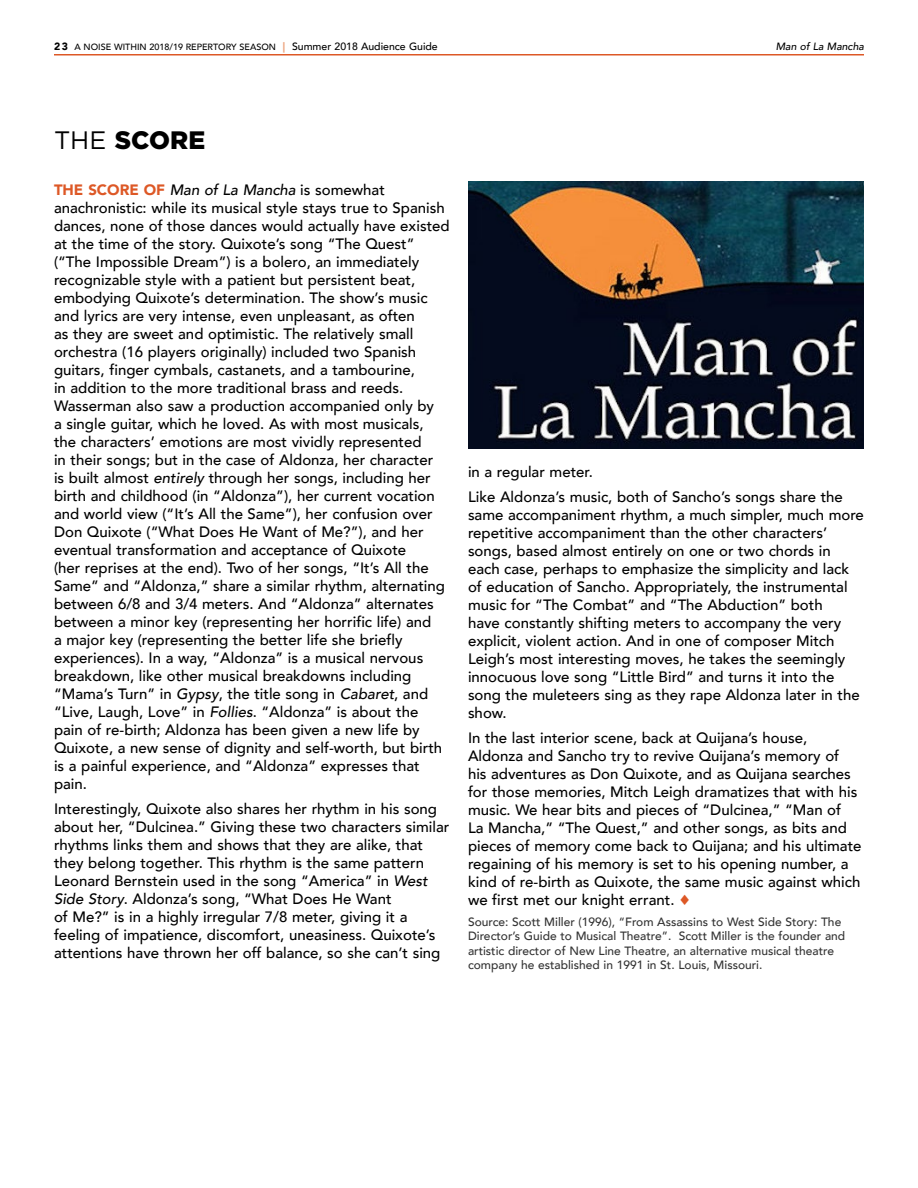
<style>
.page{position:relative;width:918px;height:1188px;background:#fff}
.page>*{position:absolute;margin:0;border:0;box-sizing:border-box;transform-origin:0 0}
.t1{font:900 25.2px "Gotham";color:#000}
.t2{font:500 15px/18px "Avenir";color:#000}
.t3{font:500 12px/14.4px "Avenir";color:#333}
.t4{font:italic 500 10.5px "Avenir";color:#000}
.t5{font:500 9px "Avenir";color:#000}
.s1{font-weight:900;font-size:10.5px}
.s2{font-weight:900;font-size:10.5px;color:#eca57f}
.s3{font-size:10.5px}
.s4{font-weight:400}
.s5{font-weight:900;color:#dd5826}
.s6{font-style:italic}
.s7{color:#dd5826}
</style>
<div class="page">
<img style="left:468px;top:182px;width:396px;height:267px">
<hr style="left:54px;top:54px;width:810px;height:2px;background:#dd5826">
<p class="t5" style="left:54px;top:39px;width:385px"><span class="s1">23</span> A NOISE WITHIN 2018/19 REPERTORY SEASON <span class="s2">|</span> <span class="s3">Summer 2018 Audience Guide</span></p>
<p class="t4" style="left:776px;top:40px;width:90px">Man of La Mancha</p>
<h1 class="t1" style="left:54px;top:124px;width:153px"><span class="s4">THE</span> SCORE</h1>
<p class="t2" style="left:54px;top:180px;width:397px"><span class="s5">THE SCORE OF</span> <span class="s6">Man of La Mancha</span> is somewhat anachronistic: while its musical style stays true to Spanish dances, none of those dances would actually have existed at the time of the story. Quixote’s song “The Quest” (“The Impossible Dream”) is a bolero, an immediately recognizable style with a patient but persistent beat, embodying Quixote’s determination. The show’s music and lyrics are very intense, even unpleasant, as often<br>as they are sweet and optimistic. The relatively small orchestra (16 players originally) included two Spanish guitars, finger cymbals, castanets, and a tambourine,<br>in addition to the more traditional brass and reeds.<br>Wasserman also saw a production accompanied only by<br>a single guitar, which he loved. As with most musicals,<br>the characters’ emotions are most vividly represented<br>in their songs; but in the case of Aldonza, her character<br>is built almost <span class="s6">entirely</span> through her songs, including her birth and childhood (in “Aldonza”), her current vocation and world view (“It’s All the Same”), her confusion over Don Quixote (“What Does He Want of Me?”), and her eventual transformation and acceptance of Quixote<br>(her reprises at the end). Two of her songs, “It’s All the Same” and “Aldonza,” share a similar rhythm, alternating between 6/8 and 3/4 meters. And “Aldonza” alternates between a minor key (representing her horrific life) and<br>a major key (representing the better life she briefly experiences). In a way, “Aldonza” is a musical nervous breakdown, like other musical breakdowns including “Mama’s Turn” in <span class="s6">Gypsy</span>, the title song in <span class="s6">Cabaret</span>, and “Live, Laugh, Love” in <span class="s6">Follies</span>. “Aldonza” is about the pain of re-birth; Aldonza has been given a new life by Quixote, a new sense of dignity and self-worth, but birth is a painful experience, and “Aldonza” expresses that pain.</p>
<p class="t2" style="left:54px;top:799px;width:397px">Interestingly, Quixote also shares her rhythm in his song about her, “Dulcinea.” Giving these two characters similar rhythms links them and shows that they are alike, that they belong together. This rhythm is the same pattern Leonard Bernstein used in the song “America” in <span class="s6">West Side Story</span>. Aldonza’s song, “What Does He Want<br>of Me?” is in a highly irregular 7/8 meter, giving it a feeling of impatience, discomfort, uneasiness. Quixote’s attentions have thrown her off balance, so she can’t sing</p>
<p class="t2" style="left:468px;top:459px;width:376px;line-height:24.8px">in a regular meter.<br>Like Aldonza’s music, both of Sancho’s songs share the</p>
<p class="t2" style="left:468px;top:505px;width:397px">same accompaniment rhythm, a much simpler, much more repetitive accompaniment than the other characters’ songs, based almost entirely on one or two chords in each case, perhaps to emphasize the simplicity and lack of education of Sancho. Appropriately, the instrumental music for “The Combat” and “The Abduction” both<br>have constantly shifting meters to accompany the very explicit, violent action. And in one of composer Mitch Leigh’s most interesting moves, he takes the seemingly innocuous love song “Little Bird” and turns it into the song the muleteers sing as they rape Aldonza later in the show.</p>
<p class="t2" style="left:468px;top:728px;width:395px">In the last interior scene, back at Quijana’s house, Aldonza and Sancho try to revive Quijana’s memory of his adventures as Don Quixote, and as Quijana searches for those memories, Mitch Leigh dramatizes that with his music. We hear bits and pieces of “Dulcinea,” “Man of<br>La Mancha,” “The Quest,” and other songs, as bits and pieces of memory come back to Quijana; and his ultimate regaining of his memory is set to his opening number, a kind of re-birth as Quixote, the same music against which we first met our knight errant. <span class="s7">♦</span></p>
<p class="t3" style="left:468px;top:914px;width:379px">Source: Scott Miller (1996), “From Assassins to West Side Story: The Director’s Guide to Musical Theatre”. Scott Miller is the founder and artistic director of New Line Theatre, an alternative musical theatre company he established in 1991 in St. Louis, Missouri.</p>
</div>
